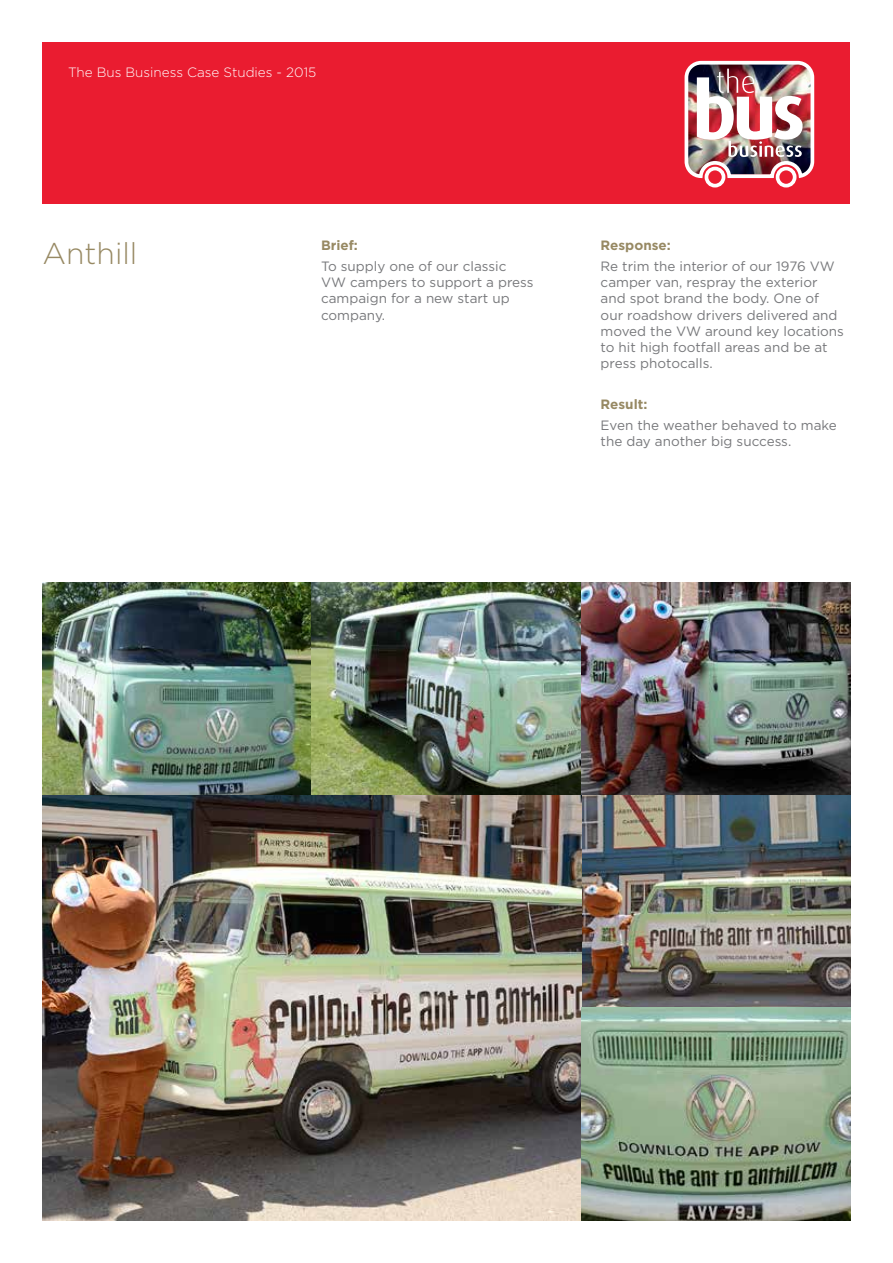
<style>
.page{position:relative;width:893px;height:1263px;background:#fff}
.page>*{position:absolute;margin:0;border:0;box-sizing:border-box;transform-origin:0 0}
.t1{font:300 30px "Gotham";color:#978963}
.t2{font:13.5px/16.2px "Gotham";color:#77787b}
.t3{font:300 13.5px "Gotham";color:#fff}
.t4{font:700 13.5px "Gotham";color:#978963}
</style>
<div class="page">
<img style="left:43px;top:583px;width:269px;height:212px">
<img style="left:312px;top:583px;width:269px;height:212px">
<img style="left:581px;top:583px;width:269px;height:212px">
<img style="left:581px;top:795px;width:269px;height:213px">
<img style="left:43px;top:795px;width:538px;height:425px">
<img style="left:581px;top:1008px;width:269px;height:212px">
<div style="left:43px;top:43px;width:807px;height:161px;background:#ea1c30"></div>
<img style="left:684px;top:60px;width:131px;height:128px">
<p class="t3" style="left:68px;top:65px;width:250px">The Bus Business Case Studies - 2015</p>
<h1 class="t1" style="left:43px;top:237px;width:96px">Anthill</h1>
<p class="t4" style="left:321px;top:238px;width:38px">Brief:</p>
<p class="t2" style="left:321px;top:258px;width:214px">To supply one of our classic<br>VW campers to support a press campaign for a new start up company.</p>
<p class="t4" style="left:601px;top:238px;width:72px">Response:</p>
<p class="t2" style="left:601px;top:258px;width:245px">Re trim the interior of our 1976 VW camper van, respray the exterior and spot brand the body. One of our roadshow drivers delivered and moved the VW around key locations to hit high footfall areas and be at press photocalls.</p>
<p class="t4" style="left:601px;top:396px;width:48px">Result:</p>
<p class="t2" style="left:601px;top:416px;width:238px">Even the weather behaved to make the day another big success.</p>
</div>
